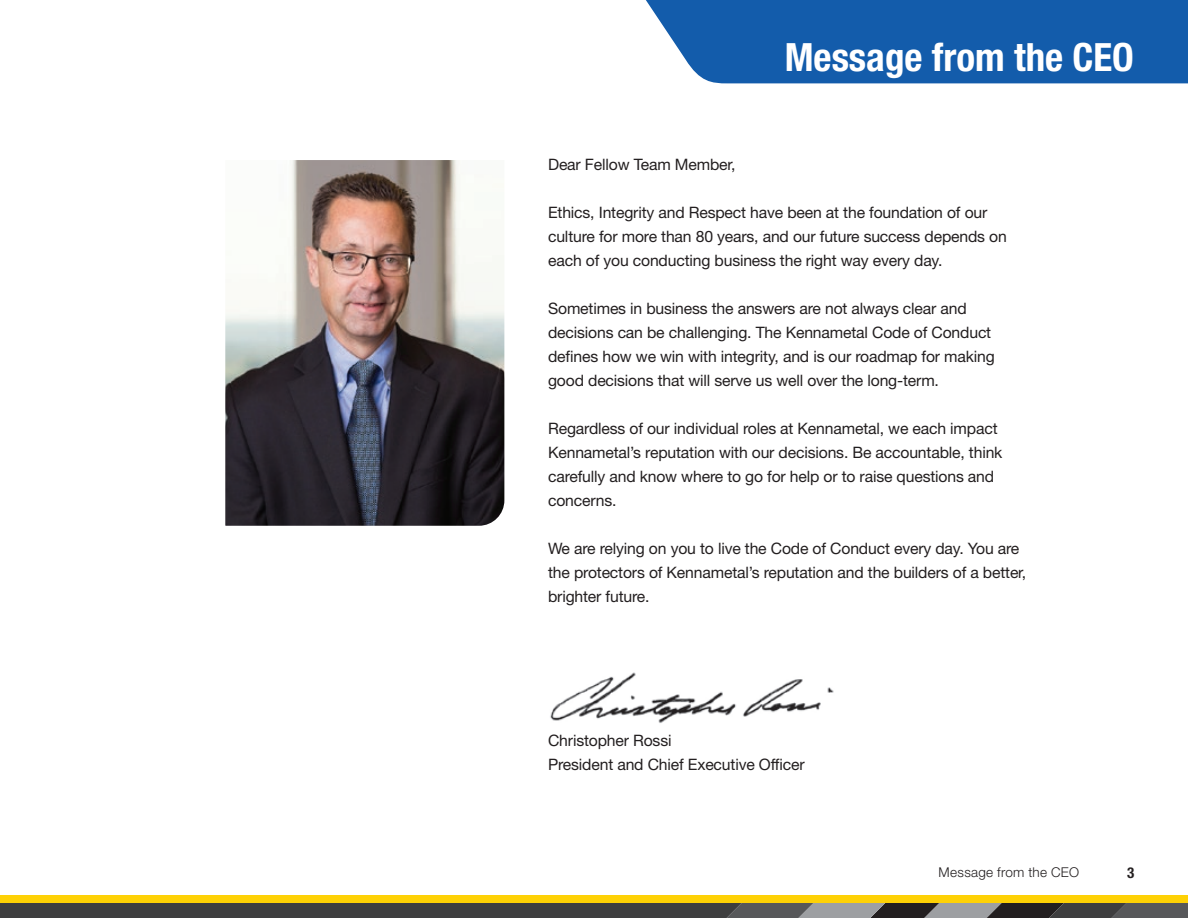
<style>
.page{position:relative;width:1188px;height:918px;background:#fff}
.page>*{position:absolute;margin:0;border:0;box-sizing:border-box;transform-origin:0 0}
.t1{font:700 condensed 39px "Helvetica Neue LT Std";color:#fff}
.t2{font:15.75px/24px "Helvetica Neue LT Std";letter-spacing:-.01em;color:#231f20}
.t3{font:700 condensed 15px "Helvetica Neue LT Std";color:#231f20}
.t4{font:300 13.5px "Helvetica Neue LT Std";letter-spacing:.02em;color:#231f20}
</style>
<div class="page">
<svg style="left:0;top:903px;width:1188px;height:15px;background:#49494a"></svg>
<div style="left:0;top:896px;width:1188px;height:7px;background:#fed105"></div>
<div style="left:646px;top:0;width:542px;height:83px;background:#135cab"></div>
<img style="left:225px;top:160px;width:280px;height:366px">
<img style="left:550px;top:672px;width:284px;height:51px">
<h1 class="t1" style="left:785px;top:34px;width:351px">Message from the CEO</h1>
<p class="t2" style="left:548px;top:152px;width:189px">Dear Fellow Team Member,</p>
<p class="t2" style="left:548px;top:200px;width:460px">Ethics, Integrity and Respect have been at the foundation of our culture for more than 80 years, and our future success depends on each of you conducting business the right way every day.</p>
<p class="t2" style="left:548px;top:296px;width:448px">Sometimes in business the answers are not always clear and decisions can be challenging. The Kennametal Code of Conduct defines how we win with integrity, and is our roadmap for making good decisions that will serve us well over the long-term.</p>
<p class="t2" style="left:548px;top:416px;width:456px">Regardless of our individual roles at Kennametal, we each impact Kennametal’s reputation with our decisions. Be accountable, think carefully and know where to go for help or to raise questions and concerns.</p>
<p class="t2" style="left:548px;top:536px;width:480px">We are relying on you to live the Code of Conduct every day. You are the protectors of Kennametal’s reputation and the builders of a better, brighter future.</p>
<p class="t2" style="left:548px;top:728px;width:258px">Christopher Rossi<br>President and Chief Executive Officer</p>
<p class="t4" style="left:939px;top:864px;width:142px">Message from the CEO</p>
<p class="t3" style="left:1127px;top:863px;width:9px">3</p>
</div>
